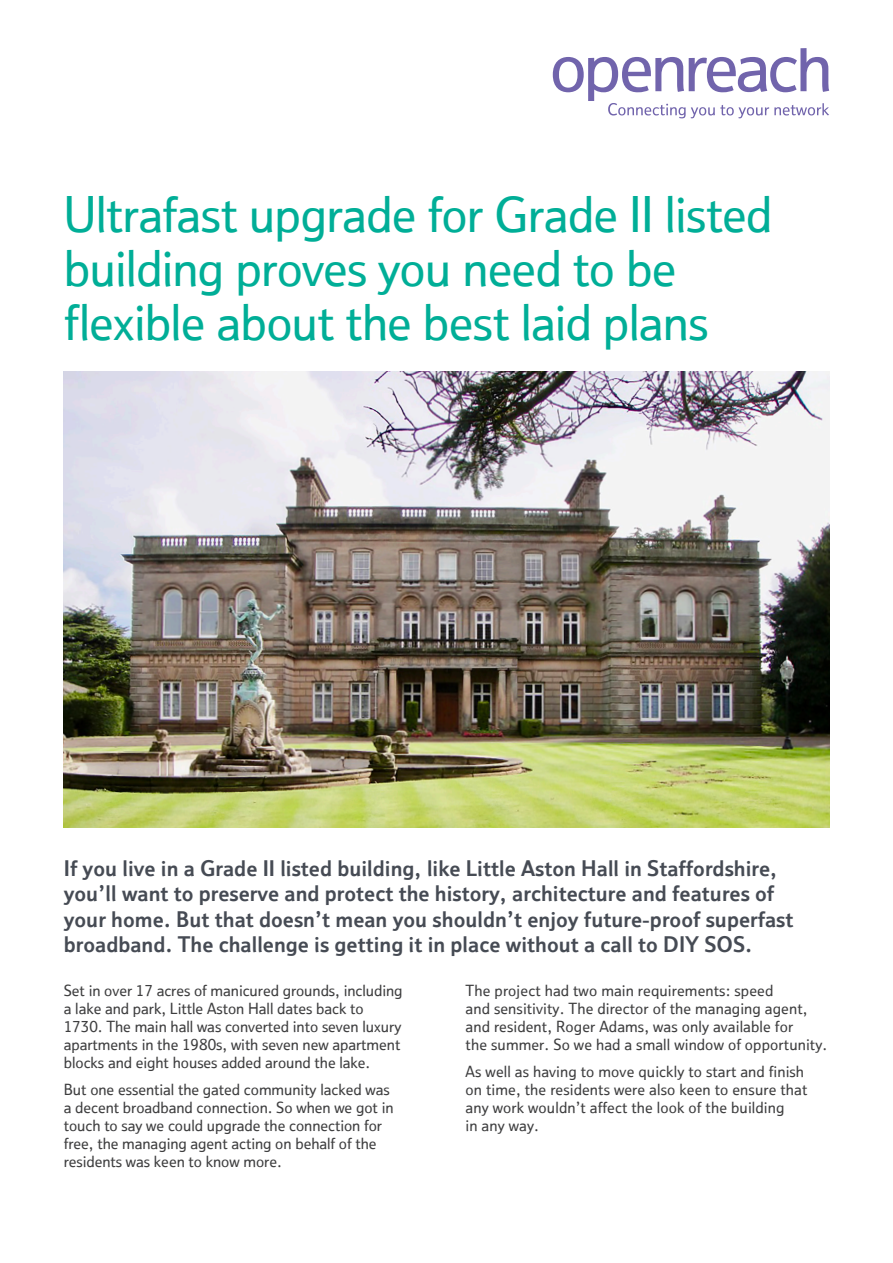
<style>
.page{position:relative;width:893px;height:1263px;background:#fff}
.page>*{position:absolute;margin:0;border:0;box-sizing:border-box;transform-origin:0 0}
.h2_green{font:500 48px/54px "Openreach";letter-spacing:-.015em;color:#00ae97}
.Intro{font:700 21px/25.5px "Openreach";color:#464b54}
.Body_Copy{font:500 15px/18px "Openreach";color:#3e3e3f}
</style>
<div class="page">
<svg style="left:553px;top:48px;width:276px;height:70px"></svg>
<img style="left:64px;top:371px;width:765px;height:456px">
<p class="h2_green" style="left:64px;top:186px;width:710px">Ultrafast upgrade for Grade II listed building proves you need to be flexible about the best laid plans</p>
<p class="Intro" style="left:64px;top:855px;width:731px">If you live in a Grade II listed building, like Little Aston Hall in Staffordshire, you’ll want to preserve and protect the history, architecture and features of your home. But that doesn’t mean you shouldn’t enjoy future-proof superfast broadband. The challenge is getting it in place without a call to DIY SOS.</p>
<p class="Body_Copy" style="left:64px;top:982px;width:340px">Set in over 17 acres of manicured grounds, including a lake and park, Little Aston Hall dates back to 1730. The main hall was converted into seven luxury apartments in the 1980s, with seven new apartment blocks and eight houses added around the lake.</p>
<p class="Body_Copy" style="left:64px;top:1080px;width:331px">But one essential the gated community lacked was a decent broadband connection. So when we got in touch to say we could upgrade the connection for free, the managing agent acting on behalf of the residents was keen to know more.</p>
<p class="Body_Copy" style="left:466px;top:982px;width:363px">The project had two main requirements: speed<br>and sensitivity. The director of the managing agent, and resident, Roger Adams, was only available for<br>the summer. So we had a small window of opportunity.</p>
<p class="Body_Copy" style="left:466px;top:1062px;width:343px">As well as having to move quickly to start and finish on time, the residents were also keen to ensure that any work wouldn’t affect the look of the building<br>in any way.</p>
</div>
